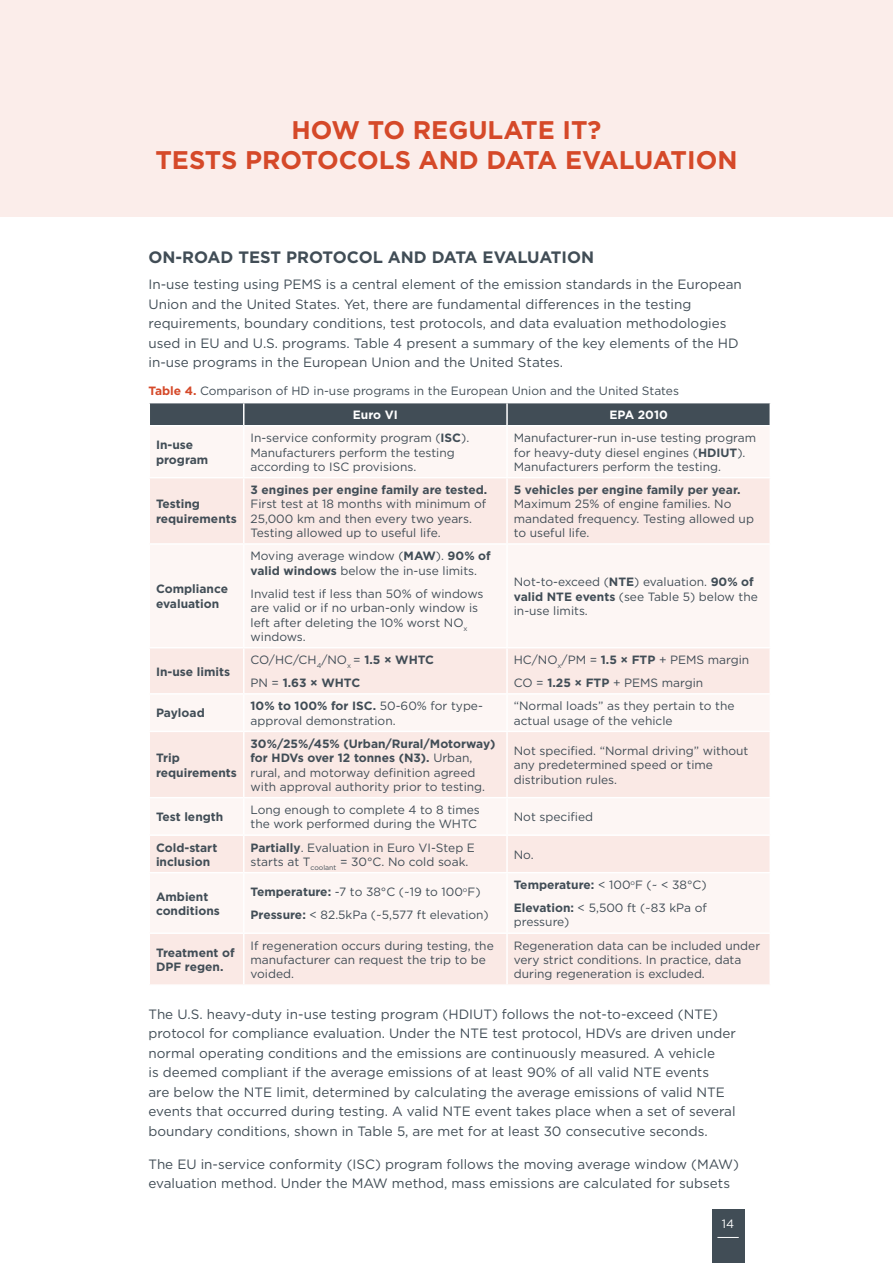
<style>
.page{position:relative;width:893px;height:1263px;background:#fff}
.page>*{position:absolute;margin:0;border:0;box-sizing:border-box;transform-origin:0 0}
.t1{font:700 25.5px/30px "Gotham";color:#d54929;text-align:center}
.t2{font:700 16.5px "Gotham";color:#414d56}
.t3{font:13.5px/19.5px "Gotham";color:#414d56}
.t4{font:12px/14.4px "Gotham";color:#414d56}
.t5{font:700 12px/14.4px "Gotham";color:#414d56}
.t6{font:700 12px "Gotham";color:#fff}
.t7{font:12px "Gotham";color:#fff}
.s1{font-weight:700;color:#d54929}
.s2{font-weight:700;color:#fff}
.s3{font-weight:700}
.s4{font-weight:400}
</style>
<div class="page">
<div style="left:712px;top:1208px;width:32px;height:55px;background:#414d56"></div>
<svg style="left:717px;top:1237px;width:22px;height:1px"></svg>
<div style="left:150px;top:427px;width:619px;height:50px;background:#fdf6f4"></div>
<svg style="left:150px;top:478px;width:620px;height:506px;fill:#fae9e5"></svg>
<hr style="left:506px;top:426px;width:2px;height:51px;background:#fff">
<hr style="left:506px;top:478px;width:2px;height:65px;background:#fff">
<hr style="left:148px;top:543px;width:96px;height:2px;background:#fff">
<hr style="left:244px;top:543px;width:263px;height:2px;background:#fff">
<hr style="left:507px;top:543px;width:264px;height:2px;background:#fff">
<hr style="left:506px;top:545px;width:2px;height:102px;background:#fff">
<hr style="left:148px;top:647px;width:96px;height:1px;background:#fff">
<hr style="left:244px;top:647px;width:263px;height:1px;background:#fff">
<hr style="left:507px;top:647px;width:264px;height:1px;background:#fff">
<hr style="left:506px;top:648px;width:2px;height:45px;background:#fff">
<hr style="left:148px;top:693px;width:96px;height:2px;background:#fff">
<hr style="left:244px;top:693px;width:263px;height:2px;background:#fff">
<hr style="left:507px;top:693px;width:264px;height:2px;background:#fff">
<hr style="left:506px;top:695px;width:2px;height:36px;background:#fff">
<hr style="left:148px;top:731px;width:96px;height:1px;background:#fff">
<hr style="left:244px;top:731px;width:263px;height:1px;background:#fff">
<hr style="left:507px;top:731px;width:264px;height:1px;background:#fff">
<hr style="left:506px;top:732px;width:2px;height:65px;background:#fff">
<hr style="left:148px;top:797px;width:96px;height:1px;background:#fff">
<hr style="left:244px;top:797px;width:263px;height:1px;background:#fff">
<hr style="left:507px;top:797px;width:264px;height:1px;background:#fff">
<hr style="left:506px;top:798px;width:2px;height:36px;background:#fff">
<hr style="left:148px;top:834px;width:96px;height:2px;background:#fff">
<hr style="left:244px;top:834px;width:263px;height:2px;background:#fff">
<hr style="left:507px;top:834px;width:264px;height:2px;background:#fff">
<hr style="left:506px;top:836px;width:2px;height:36px;background:#fff">
<hr style="left:148px;top:872px;width:96px;height:1px;background:#fff">
<hr style="left:244px;top:872px;width:263px;height:1px;background:#fff">
<hr style="left:507px;top:872px;width:264px;height:1px;background:#fff">
<hr style="left:506px;top:873px;width:2px;height:59px;background:#fff">
<hr style="left:148px;top:932px;width:96px;height:2px;background:#fff">
<hr style="left:244px;top:932px;width:263px;height:2px;background:#fff">
<hr style="left:507px;top:932px;width:264px;height:2px;background:#fff">
<hr style="left:506px;top:934px;width:2px;height:50px;background:#fff">
<div style="left:149px;top:403px;width:622px;height:22px;background:#414d56"></div>
<hr style="left:243px;top:426px;width:1px;height:51px;background:#fff">
<hr style="left:243px;top:478px;width:1px;height:65px;background:#fff">
<hr style="left:243px;top:545px;width:1px;height:102px;background:#fff">
<hr style="left:243px;top:648px;width:1px;height:45px;background:#fff">
<hr style="left:243px;top:695px;width:1px;height:36px;background:#fff">
<hr style="left:243px;top:732px;width:1px;height:65px;background:#fff">
<hr style="left:243px;top:798px;width:1px;height:36px;background:#fff">
<hr style="left:243px;top:836px;width:1px;height:36px;background:#fff">
<hr style="left:243px;top:873px;width:1px;height:59px;background:#fff">
<hr style="left:243px;top:934px;width:1px;height:50px;background:#fff">
<div style="left:0;top:0;width:893px;height:216px;background:#fbedea"></div>
<h1 class="t1" style="left:155px;top:115px;width:584px">HOW TO REGULATE IT?<br>TESTS PROTOCOLS AND DATA EVALUATION</h1>
<h2 class="t2" style="left:148px;top:246px;width:447px">ON-ROAD TEST PROTOCOL AND DATA EVALUATION</h2>
<p class="t3" style="left:148px;top:274px;width:595px">In-use testing using PEMS is a central element of the emission standards in the European Union and the United States. Yet, there are fundamental differences in the testing requirements, boundary conditions, test protocols, and data evaluation methodologies used in EU and U.S. programs. Table 4 present a summary of the key elements of the HD in-use programs in the European Union and the United States.</p>
<p class="t4" style="left:353px;top:379px;width:328px;line-height:23.9px;text-indent:-204px"><span class="s1">Table 4.</span> Comparison of HD in-use programs in the European Union and the United States<br><span class="s2">Euro VI</span></p>
<p class="t6" style="left:609px;top:407px;width:60px">EPA 2010</p>
<p class="t5" style="left:156px;top:438px;width:54px">In-use program</p>
<p class="t4" style="left:250px;top:430px;width:220px">In-service conformity program (<span class="s3">ISC</span>).<br>Manufacturers perform the testing according to ISC provisions.</p>
<p class="t4" style="left:514px;top:430px;width:244px">Manufacturer-run in-use testing program for heavy-duty diesel engines (<span class="s3">HDIUT</span>).<br>Manufacturers perform the testing.</p>
<p class="t5" style="left:156px;top:497px;width:82px">Testing requirements</p>
<p class="t5" style="left:250px;top:482px;width:238px">3 engines per engine family are tested.</p>
<p class="t4" style="left:250px;top:497px;width:237px">First test at 18 months with minimum of<br>25,000 km and then every two years.<br>Testing allowed up to useful life.</p>
<p class="t5" style="left:514px;top:482px;width:228px">5 vehicles per engine family per year.</p>
<p class="t4" style="left:514px;top:497px;width:242px">Maximum 25% of engine families. No mandated frequency. Testing allowed up to useful life.</p>
<p class="t5" style="left:156px;top:582px;width:74px">Compliance evaluation</p>
<p class="t5" style="left:156px;top:664px;width:76px">In-use limits</p>
<p class="t4" style="left:250px;top:549px;width:242px">Moving average window (<span class="s3">MAW</span>). <span class="s3">90% of valid windows</span> below the in-use limits.</p>
<p class="t4" style="left:250px;top:586px;width:235px">Invalid test if less than 50% of windows are valid or if no urban-only window is left after deleting the 10% worst NO<sub>x </sub>windows.</p>
<p class="t4" style="left:514px;top:574px;width:246px">Not-to-exceed (<span class="s3">NTE</span>) evaluation. <span class="s3">90% of valid NTE events</span> (see Table 5) below the in-use limits.</p>
<p class="t5" style="left:250px;top:648px;width:185px;line-height:23.1px"><span class="s4">CO/HC/CH</span><sub>4</sub><span class="s4">/NO</span><sub>x</sub> <span class="s4">=</span> 1.5 × WHTC<br><span class="s4">PN =</span> 1.63 × WHTC</p>
<p class="t4" style="left:514px;top:648px;width:237px;line-height:23.1px">HC/NO<sub>x</sub>/PM = <span class="s3">1.5 × FTP</span> + PEMS margin<br>CO = <span class="s3">1.25 × FTP</span> + PEMS margin</p>
<p class="t5" style="left:156px;top:706px;width:50px">Payload</p>
<p class="t4" style="left:251px;top:698px;width:234px"><span class="s3">10% to 100% for ISC.</span> 50-60% for type&shy;approval demonstration.</p>
<p class="t4" style="left:514px;top:698px;width:222px">“Normal loads” as they pertain to the actual usage of the vehicle</p>
<p class="t5" style="left:156px;top:751px;width:82px">Trip requirements</p>
<p class="t4" style="left:251px;top:736px;width:247px"><span class="s3">30%/25%/45% (Urban/Rural/Motorway) for HDVs over 12 tonnes (N3).</span> Urban, rural, and motorway definition agreed with approval authority prior to testing.</p>
<p class="t4" style="left:514px;top:743px;width:236px">Not specified. “Normal driving” without any predetermined speed or time distribution rules.</p>
<p class="t5" style="left:156px;top:810px;width:69px">Test length</p>
<p class="t4" style="left:251px;top:802px;width:231px">Long enough to complete 4 to 8 times the work performed during the WHTC</p>
<p class="t4" style="left:514px;top:809px;width:81px">Not specified</p>
<p class="t5" style="left:156px;top:840px;width:63px">Cold-start inclusion</p>
<p class="t4" style="left:251px;top:840px;width:226px"><span class="s3">Partially</span>. Evaluation in Euro VI-Step E starts at T<sub>coolant</sub> = 30°C. No cold soak.</p>
<p class="t4" style="left:514px;top:847px;width:21px">No.</p>
<p class="t5" style="left:156px;top:889px;width:65px">Ambient conditions</p>
<p class="t4" style="left:251px;top:880px;width:240px;line-height:23.1px"><span class="s3">Temperature:</span> -7 to 38°C (~19 to 100<sup>o</sup>F)<br><span class="s3">Pressure:</span> &lt; 82.5kPa (~5,577 ft elevation)</p>
<p class="t4" style="left:514px;top:873px;width:195px;line-height:23.1px"><span class="s3">Temperature:</span> &lt; 100<sup>o</sup>F (~ &lt; 38°C)<br><span class="s3">Elevation:</span> &lt; 5,500 ft (~83 kPa of</p>
<p class="t4" style="left:514px;top:915px;width:57px">pressure)</p>
<p class="t5" style="left:156px;top:945px;width:80px">Treatment of<br>DPF regen.</p>
<p class="t4" style="left:251px;top:938px;width:245px">If regeneration occurs during testing, the manufacturer can request the trip to be voided.</p>
<p class="t4" style="left:514px;top:938px;width:248px">Regeneration data can be included under very strict conditions. In practice, data during regeneration is excluded.</p>
<p class="t3" style="left:148px;top:1004px;width:589px">The U.S. heavy-duty in-use testing program (HDIUT) follows the not-to-exceed (NTE) protocol for compliance evaluation. Under the NTE test protocol, HDVs are driven under normal operating conditions and the emissions are continuously measured. A vehicle<br>is deemed compliant if the average emissions of at least 90% of all valid NTE events<br>are below the NTE limit, determined by calculating the average emissions of valid NTE events that occurred during testing. A valid NTE event takes place when a set of several boundary conditions, shown in Table 5, are met for at least 30 consecutive seconds.</p>
<p class="t3" style="left:148px;top:1154px;width:592px">The EU in-service conformity (ISC) program follows the moving average window (MAW) evaluation method. Under the MAW method, mass emissions are calculated for subsets</p>
<p class="t7" style="left:722px;top:1216px;width:14px">14</p>
</div>
